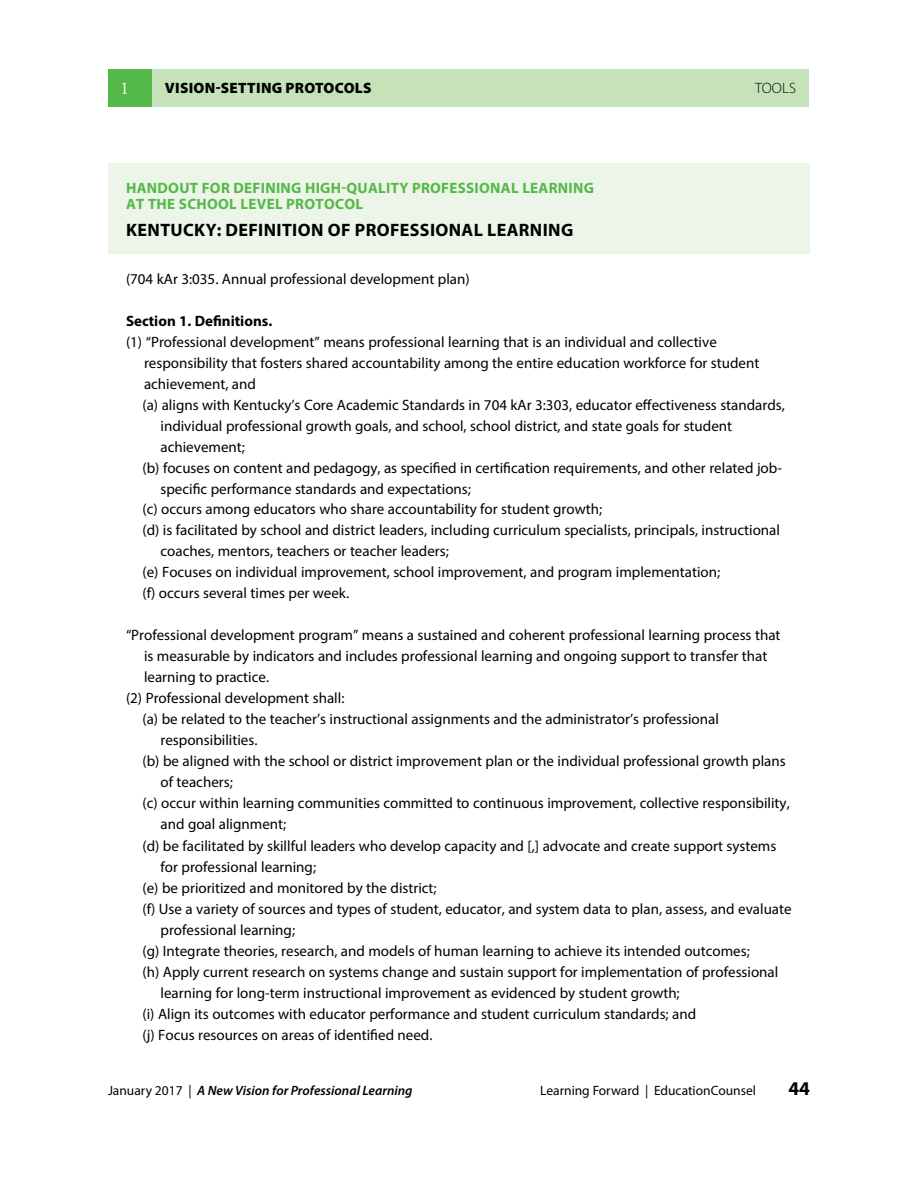
<style>
.page{position:relative;width:918px;height:1188px;background:#fff}
.page>*{position:absolute;margin:0;border:0;box-sizing:border-box;transform-origin:0 0}
.t1{font:700 19.5px "Myriad Pro";color:#000}
.t2{font:700 18px "Myriad Pro";letter-spacing:.02em;color:#000}
.t3{font:18px "Adobe Garamond Pro";color:#fff}
.t4{font:15px "Myriad Pro";color:#000}
.t5{font:700 15px/16.5px "Myriad Pro";letter-spacing:.02em;color:#54b948}
.t6{font:900 15px "Myriad Pro";letter-spacing:.02em;color:#000}
.t7{font:700 15px "Myriad Pro";color:#000}
.t8{font:300 15px "Myriad Pro";letter-spacing:.01em;color:#000}
.t9{font:italic 600 13.5px "Myriad Pro";color:#000}
.t10{font:13.5px "Myriad Pro";color:#000}
.s1{font-weight:400;font-style:normal}
</style>
<div class="page">
<div style="left:108px;top:164px;width:702px;height:90px;background:#ecf5e8"></div>
<div style="left:108px;top:69px;width:45px;height:37px;background:#54b948"></div>
<div style="left:153px;top:69px;width:656px;height:37px;background:#c6e2b9"></div>
<p class="t3" style="left:120px;top:78px;width:10px">1</p>
<p class="t6" style="left:165px;top:78px;width:208px">VISION-SETTING PROTOCOLS</p>
<p class="t8" style="left:755px;top:79px;width:42px">TOOLS</p>
<p class="t5" style="left:126px;top:179px;width:469px">HANDOUT FOR DEFINING HIGH-QUALITY PROFESSIONAL LEARNING<br>AT THE SCHOOL LEVEL PROTOCOL</p>
<p class="t2" style="left:126px;top:218px;width:449px">KENTUCKY: DEFINITION OF PROFESSIONAL LEARNING</p>
<p class="t4" style="left:126px;top:269px;width:345px">(704 kAr 3:035. Annual professional development plan)</p>
<p class="t7" style="left:126px;top:311px;width:148px">Section 1. Definitions.</p>
<p class="t4" style="left:126px;top:332px;width:592px">(1) “Professional development” means professional learning that is an individual and collective</p>
<p class="t4" style="left:144px;top:353px;width:617px">responsibility that fosters shared accountability among the entire education workforce for student</p>
<p class="t4" style="left:144px;top:374px;width:113px">achievement, and</p>
<p class="t4" style="left:142px;top:395px;width:644px">(a) aligns with Kentucky’s Core Academic Standards in 704 kAr 3:303, educator effectiveness standards,</p>
<p class="t4" style="left:160px;top:416px;width:573px">individual professional growth goals, and school, school district, and state goals for student</p>
<p class="t4" style="left:160px;top:437px;width:86px">achievement;</p>
<p class="t4" style="left:142px;top:458px;width:641px">(b) focuses on content and pedagogy, as specified in certification requirements, and other related job-</p>
<p class="t4" style="left:160px;top:479px;width:312px">specific performance standards and expectations;</p>
<p class="t4" style="left:142px;top:500px;width:461px">(c) occurs among educators who share accountability for student growth;</p>
<p class="t4" style="left:142px;top:521px;width:639px">(d) is facilitated by school and district leaders, including curriculum specialists, principals, instructional</p>
<p class="t4" style="left:160px;top:542px;width:290px">coaches, mentors, teachers or teacher leaders;</p>
<p class="t4" style="left:142px;top:563px;width:579px">(e) Focuses on individual improvement, school improvement, and program implementation;</p>
<p class="t4" style="left:142px;top:584px;width:208px">(f) occurs several times per week.</p>
<p class="t4" style="left:126px;top:626px;width:656px">“Professional development program” means a sustained and coherent professional learning process that</p>
<p class="t4" style="left:144px;top:647px;width:625px">is measurable by indicators and includes professional learning and ongoing support to transfer that</p>
<p class="t4" style="left:144px;top:668px;width:127px">learning to practice.</p>
<p class="t4" style="left:126px;top:689px;width:220px">(2) Professional development shall:</p>
<p class="t4" style="left:142px;top:710px;width:578px">(a) be related to the teacher’s instructional assignments and the administrator’s professional</p>
<p class="t4" style="left:160px;top:731px;width:99px">responsibilities.</p>
<p class="t4" style="left:142px;top:752px;width:645px">(b) be aligned with the school or district improvement plan or the individual professional growth plans</p>
<p class="t4" style="left:160px;top:773px;width:74px">of teachers;</p>
<p class="t4" style="left:142px;top:794px;width:649px">(c) occur within learning communities committed to continuous improvement, collective responsibility,</p>
<p class="t4" style="left:160px;top:815px;width:127px">and goal alignment;</p>
<p class="t4" style="left:142px;top:836px;width:635px">(d) be facilitated by skillful leaders who develop capacity and [,] advocate and create support systems</p>
<p class="t4" style="left:160px;top:857px;width:157px">for professional learning;</p>
<p class="t4" style="left:142px;top:878px;width:296px">(e) be prioritized and monitored by the district;</p>
<p class="t4" style="left:142px;top:899px;width:651px">(f) Use a variety of sources and types of student, educator, and system data to plan, assess, and evaluate</p>
<p class="t4" style="left:160px;top:920px;width:136px">professional learning;</p>
<p class="t4" style="left:142px;top:941px;width:609px">(g) Integrate theories, research, and models of human learning to achieve its intended outcomes;</p>
<p class="t4" style="left:142px;top:962px;width:637px">(h) Apply current research on systems change and sustain support for implementation of professional</p>
<p class="t4" style="left:160px;top:983px;width:521px">learning for long-term instructional improvement as evidenced by student growth;</p>
<p class="t4" style="left:142px;top:1004px;width:555px">(i) Align its outcomes with educator performance and student curriculum standards; and</p>
<p class="t4" style="left:142px;top:1025px;width:292px">(j) Focus resources on areas of identified need.</p>
<p class="t9" style="left:108px;top:1082px;width:306px"><span class="s1">January 2017 |</span> A New Vision for Professional Learning</p>
<p class="t10" style="left:540px;top:1082px;width:217px">Learning Forward | EducationCounsel</p>
<h1 class="t1" style="left:788px;top:1076px;width:23px">44</h1>
</div>
